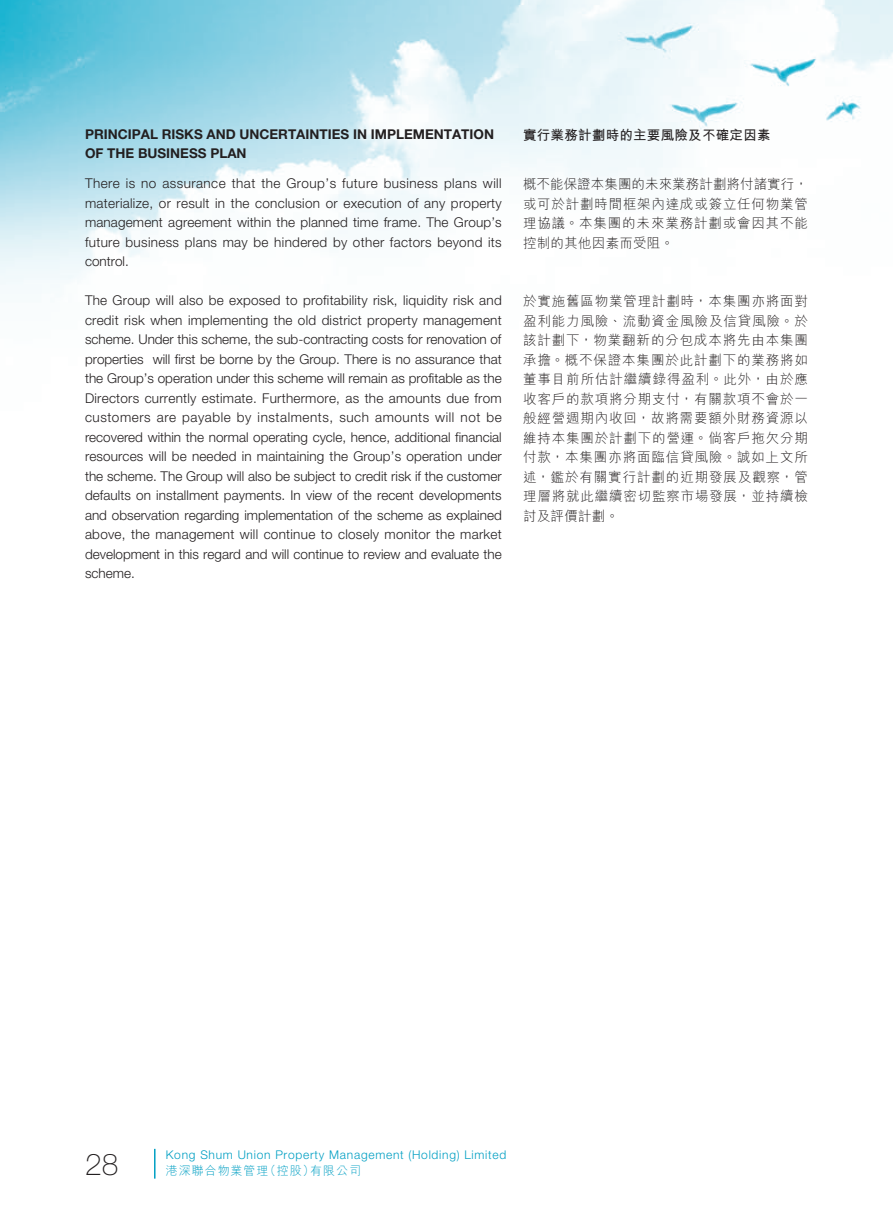
<style>
.page{position:relative;width:893px;height:1212px;background:#fff}
.page>*{position:absolute;margin:0;border:0;box-sizing:border-box;transform-origin:0 0}
.t1{font:100 30px "Helvetica Neue LT Std";color:#231f20}
._00_txt_E{font:300 13.5px/19.5px "Helvetica Neue LT Std";color:#231f20;text-align:justify}
._000_txt_C{font:300 13.5px/19.5px "M Hei HK";letter-spacing:.06em;color:#231f20;text-align:justify}
._02_H2_E{font:700 13.5px/19.5px "Helvetica Neue LT Std";color:#231f20}
._002_H2_C{font:700 13.5px "M Hei HK";letter-spacing:.02em;color:#231f20}
.t2{font:300 12px "Helvetica Neue LT Std";letter-spacing:.06em;color:#009fc3}
.t3{font:300 12px "M Hei HK";letter-spacing:.08em;color:#009fc3}
</style>
<div class="page">
<img style="left:0;top:0;width:893px;height:1179px">
<hr style="left:154px;top:1149px;width:2px;height:29px;background:#009fc3">
<p class="_02_H2_E" style="left:85px;top:124px;width:410px">PRINCIPAL RISKS AND UNCERTAINTIES IN IMPLEMENTATION<br>OF THE BUSINESS PLAN</p>
<p class="_00_txt_E" style="left:85px;top:174px;width:418px">There is no assurance that the Group’s future business plans will materialize, or result in the conclusion or execution of any property management agreement within the planned time frame. The Group’s future business plans may be hindered by other factors beyond its control.</p>
<p class="_00_txt_E" style="left:85px;top:291px;width:418px">The Group will also be exposed to profitability risk, liquidity risk and credit risk when implementing the old district property management scheme. Under this scheme, the sub-contracting costs for renovation of properties will first be borne by the Group. There is no assurance that the Group’s operation under this scheme will remain as profitable as the Directors currently estimate. Furthermore, as the amounts due from customers are payable by instalments, such amounts will not be recovered within the normal operating cycle, hence, additional financial resources will be needed in maintaining the Group’s operation under the scheme. The Group will also be subject to credit risk if the customer defaults on installment payments. In view of the recent developments and observation regarding implementation of the scheme as explained above, the management will continue to closely monitor the market development in this regard and will continue to review and evaluate the scheme.</p>
<p class="_002_H2_C" style="left:523px;top:125px;width:249px">實行業務計劃時的主要風險及不確定因素</p>
<p class="_000_txt_C" style="left:523px;top:174px;width:286px">概不能保證本集團的未來業務計劃將付諸實行，或可於計劃時間框架內達成或簽立任何物業管理協議。本集團的未來業務計劃或會因其不能控制的其他因素而受阻。</p>
<p class="_000_txt_C" style="left:523px;top:291px;width:286px">於實施舊區物業管理計劃時，本集團亦將面對盈利能力風險、流動資金風險及信貸風險。於該計劃下，物業翻新的分包成本將先由本集團承擔。概不保證本集團於此計劃下的業務將如董事目前所估計繼續錄得盈利。此外，由於應收客戶的款項將分期支付，有關款項不會於一般經營週期內收回，故將需要額外財務資源以維持本集團於計劃下的營運。倘客戶拖欠分期付款，本集團亦將面臨信貸風險。誠如上文所述，鑑於有關實行計劃的近期發展及觀察，管理層將就此繼續密切監察市場發展，並持續檢討及評價計劃。</p>
<p class="t2" style="left:166px;top:1147px;width:342px">Kong Shum Union Property Management (Holding) Limited</p>
<h1 class="t1" style="left:85px;top:1147px;width:35px">28</h1>
<p class="t3" style="left:166px;top:1165px;width:197px">港深聯合物業管理（控股）有限公司</p>
</div>
